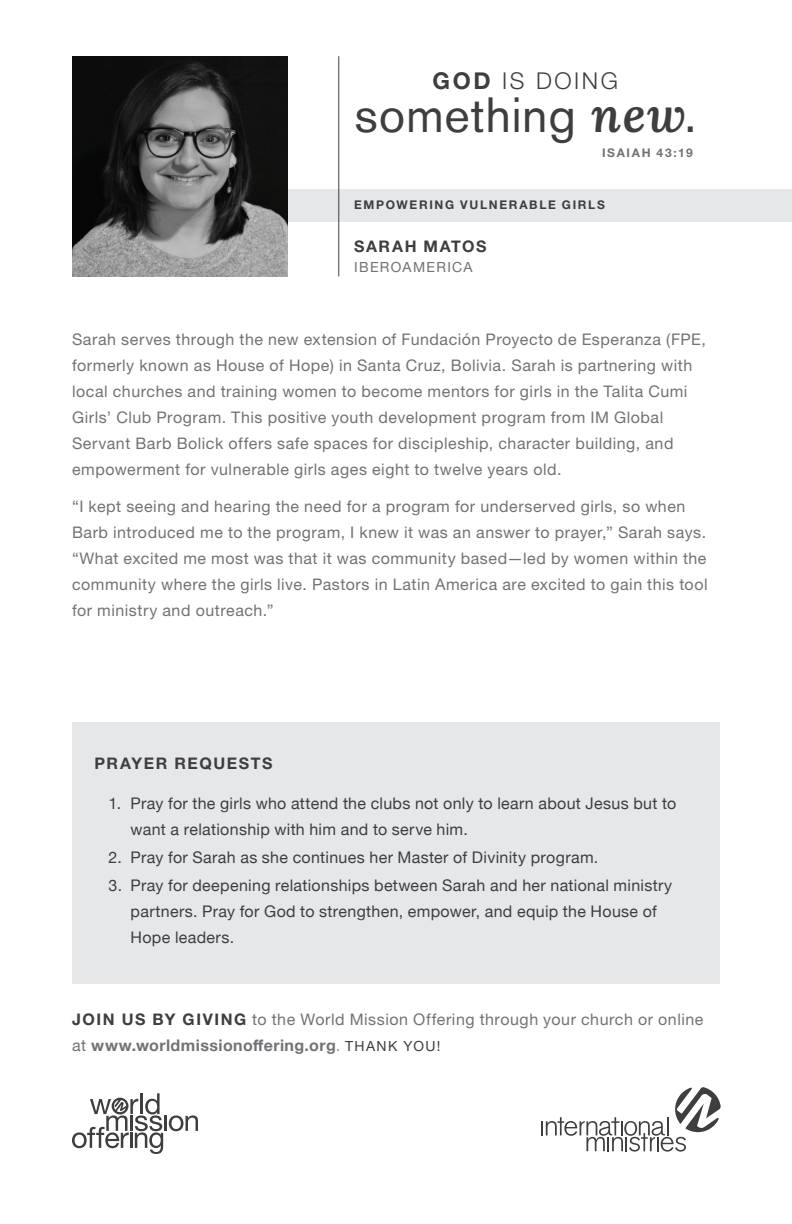
<style>
.page{position:relative;width:792px;height:1224px;background:#fff}
.page>*{position:absolute;margin:0;border:0;box-sizing:border-box;transform-origin:0 0}
.t1{font:49px "Akzidenz Grotesk BE";letter-spacing:.015em;color:#3e3e3f}
.t2{font:300 23.2px "Helvetica Neue LT Std";letter-spacing:.11em;color:#3e3e3f}
.body_copy{font:16px/26px "Helvetica Neue LT Std";letter-spacing:.035em;color:#717275}
.t3{font:16px/26px "Helvetica Neue";letter-spacing:.02em;color:#3e3e3f}
.header_-_name{font:700 16px "Helvetica Neue LT Std";letter-spacing:.1em;color:#3e3e3f}
.header_-_name-2{font:14px "Helvetica Neue LT Std";letter-spacing:.095em;color:#717275}
.t4{font:700 12px "Helvetica Neue LT Std";letter-spacing:.14em;color:#3e3e3f}
.t5{font:700 12px "Helvetica Neue LT Std";letter-spacing:.14em;color:#717275}
.s1{font-weight:700}
.s2{font-family:"Lora";font-weight:600;font-style:italic}
.s3{font-weight:700;color:#3e3e3f}
.s4{font-family:"Helvetica Neue";font-weight:700}
.s5{font-family:"Helvetica Neue";font-weight:300}
.s6{font-size:14px;color:#3e3e3f}
</style>
<div class="page">
<div style="left:72px;top:723px;width:648px;height:261px;background:#e6e7e9"></div>
<hr style="left:164px;top:1116px;width:3px;height:15px;background:#3e3e3f">
<svg style="left:169px;top:1115px;width:29px;height:16px"></svg>
<svg style="left:72px;top:1093px;width:91px;height:61px"></svg>
<svg style="left:541px;top:1087px;width:180px;height:65px"></svg>
<div style="left:198px;top:189px;width:594px;height:32px;background:#e6e7e9"></div>
<hr style="left:338px;top:56px;width:1px;height:220px;background:#3e3e3f">
<img style="left:72px;top:56px;width:216px;height:220px">
<p class="t2" style="left:433px;top:66px;width:187px"><span class="s1">GOD</span> IS DOING</p>
<p class="t1" style="left:354px;top:86px;width:343px">something <span class="s2">new</span>.</p>
<p class="t5" style="left:602px;top:145px;width:92px">ISAIAH 43:19</p>
<p class="t4" style="left:354px;top:198px;width:252px">EMPOWERING VULNERABLE GIRLS</p>
<p class="header_-_name" style="left:354px;top:237px;width:134px">SARAH MATOS</p>
<p class="header_-_name-2" style="left:354px;top:259px;width:120px">IBEROAMERICA</p>
<p class="body_copy" style="left:72px;top:326px;width:636px">Sarah serves through the new extension of Fundación Proyecto de Esperanza (FPE, formerly known as House of Hope) in Santa Cruz, Bolivia. Sarah is partnering with local churches and training women to become mentors for girls in the Talita Cumi Girls’ Club Program. This positive youth development program from IM Global Servant Barb Bolick offers safe spaces for discipleship, character building, and empowerment for vulnerable girls ages eight to twelve years old.</p>
<p class="body_copy" style="left:72px;top:493px;width:637px">“I kept seeing and hearing the need for a program for underserved girls, so when Barb introduced me to the program, I knew it was an answer to prayer,” Sarah says. “What excited me most was that it was community based—led by women within the community where the girls live. Pastors in Latin America are excited to gain this tool for ministry and outreach.”</p>
<p class="header_-_name" style="left:95px;top:754px;width:180px">PRAYER REQUESTS</p>
<p class="t3" style="left:131px;top:792px;width:547px;text-indent:-22px">1. Pray for the girls who attend the clubs not only to learn about Jesus but to want a relationship with him and to serve him.</p>
<p class="t3" style="left:109px;top:846px;width:491px">2. Pray for Sarah as she continues her Master of Divinity program.</p>
<p class="t3" style="left:131px;top:874px;width:543px;text-indent:-22px">3. Pray for deepening relationships between Sarah and her national ministry partners. Pray for God to strengthen, empower, and equip the House of<br>Hope leaders.</p>
<p class="body_copy" style="left:72px;top:1006px;width:633px"><span class="s3">JOIN US BY GIVING</span> to the World Mission Offering through your church or online at <span class="s4">www.worldmissionoffering.org</span><span class="s5">.</span> <span class="s6">THANK YOU!</span></p>
</div>
